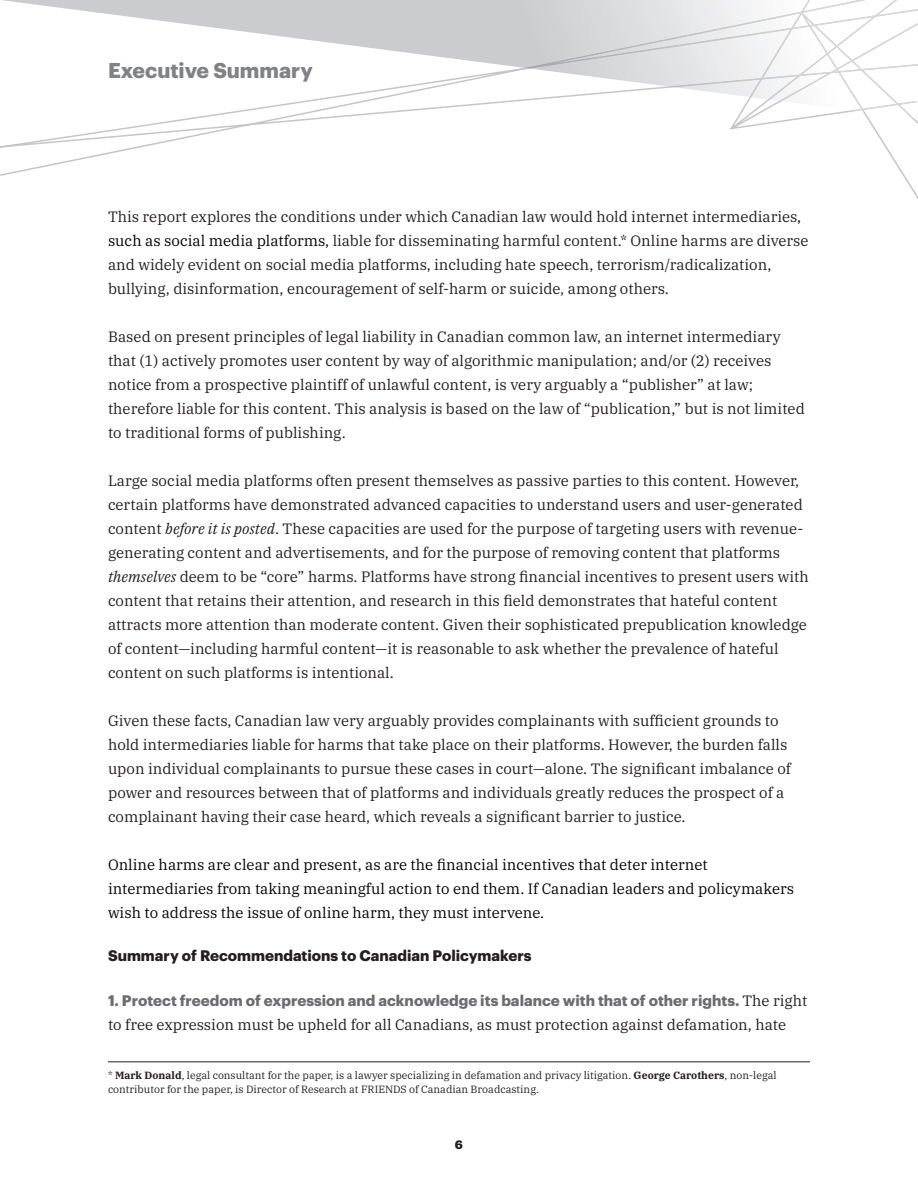
<style>
.page{position:relative;width:918px;height:1188px;background:#fff}
.page>*{position:absolute;margin:0;border:0;box-sizing:border-box;transform-origin:0 0}
.t1{font:700 21px "Graphik";color:#808285}
.t2{font:15px/24px "IBM Plex Serif";color:#231f20}
.t3{font:15px/24px "IBM Plex Serif";color:#040503}
.t4{font:700 15px "Graphik";color:#6c6d70}
.t5{font:700 15px "Graphik";color:#231f20}
.t6{font:700 12px "Graphik";color:#231f20}
.t7{font:10.5px/14.2px "IBM Plex Serif";color:#231f20}
.s1{color:#040503}
.s2{font-style:italic}
.s3{font-family:"IBM Plex Serif";font-weight:400;color:#231f20}
.s4{font-weight:700}
</style>
<div class="page">
<svg style="left:0;top:119px;width:918px;height:79px"></svg>
<svg style="left:2px;top:0;width:912px;height:119px"></svg>
<svg style="left:524px;top:0;width:394px;height:118px"></svg>
<hr style="left:108px;top:1062px;width:702px;height:1px;background:#231f20">
<h1 class="t1" style="left:108px;top:54px;width:206px">Executive Summary</h1>
<p class="t2" style="left:108px;top:203px;width:702px">This report explores the conditions under which Canadian law would hold internet intermediaries<span class="s1">, such as social media platforms,</span> liable for disseminating harmful content.* Online harms are diverse and widely evident on social media platforms, including hate speech, terrorism/radicalization, bullying, disinformation, encouragement of self-harm or suicide, among others.</p>
<p class="t2" style="left:108px;top:323px;width:698px">Based on present principles of legal liability in Canadian common law, an internet intermediary that (1) actively promotes user content by way of algorithmic manipulation; and/or (2) receives notice from a prospective plaintiff of unlawful content, is very arguably a “publisher” at law; therefore liable for this content. This analysis is based on the law of “publication,” but is not limited to traditional forms of publishing.</p>
<p class="t2" style="left:108px;top:467px;width:702px">Large social media platforms often present themselves as passive parties to this content. However, certain platforms have demonstrated advanced capacities to understand users and user-generated content <span class="s2">before it is posted</span>. These capacities are used for the purpose of targeting users with revenue&shy;generating content and advertisements, and for the purpose of removing content that platforms <span class="s2">themselves</span> deem to be “core” harms. Platforms have strong financial incentives to present users with content that retains their attention, and research in this field demonstrates that hateful content attracts more attention than moderate content. Given their sophisticated prepublication knowledge of content—including harmful content—it is reasonable to ask whether the prevalence of hateful content on such platforms is intentional.</p>
<p class="t2" style="left:108px;top:707px;width:684px">Given these facts, Canadian law very arguably provides complainants with sufficient grounds to hold intermediaries liable for harms that take place on their platforms. However, the burden falls upon individual complainants to pursue these cases in court—alone. The significant imbalance of power and resources between that of platforms and individuals greatly reduces the prospect of a complainant having their case heard, which reveals a significant barrier to justice.</p>
<p class="t3" style="left:108px;top:851px;width:688px">Online harms are clear and present, as are the financial incentives that deter internet intermediaries from taking meaningful action to end them. If Canadian leaders and policymakers wish to address the issue of online harm, they must intervene.</p>
<p class="t5" style="left:108px;top:944px;width:425px">Summary of Recommendations to Canadian Policymakers</p>
<p class="t4" style="left:108px;top:989px;width:701px">1. Protect freedom of expression and acknowledge its balance with that of other rights. <span class="s3">The right</span></p>
<p class="t2" style="left:108px;top:1011px;width:680px">to free expression must be upheld for all Canadians, as must protection against defamation, hate</p>
<p class="t7" style="left:108px;top:1067px;width:670px">* <span class="s4">Mark Donald</span>, legal consultant for the paper, is a lawyer specializing in defamation and privacy litigation. <span class="s4">George Carothers</span>, non-legal contributor for the paper, is Director of Research at FRIENDS of Canadian Broadcasting.</p>
<p class="t6" style="left:455px;top:1135px;width:10px">6</p>
</div>
